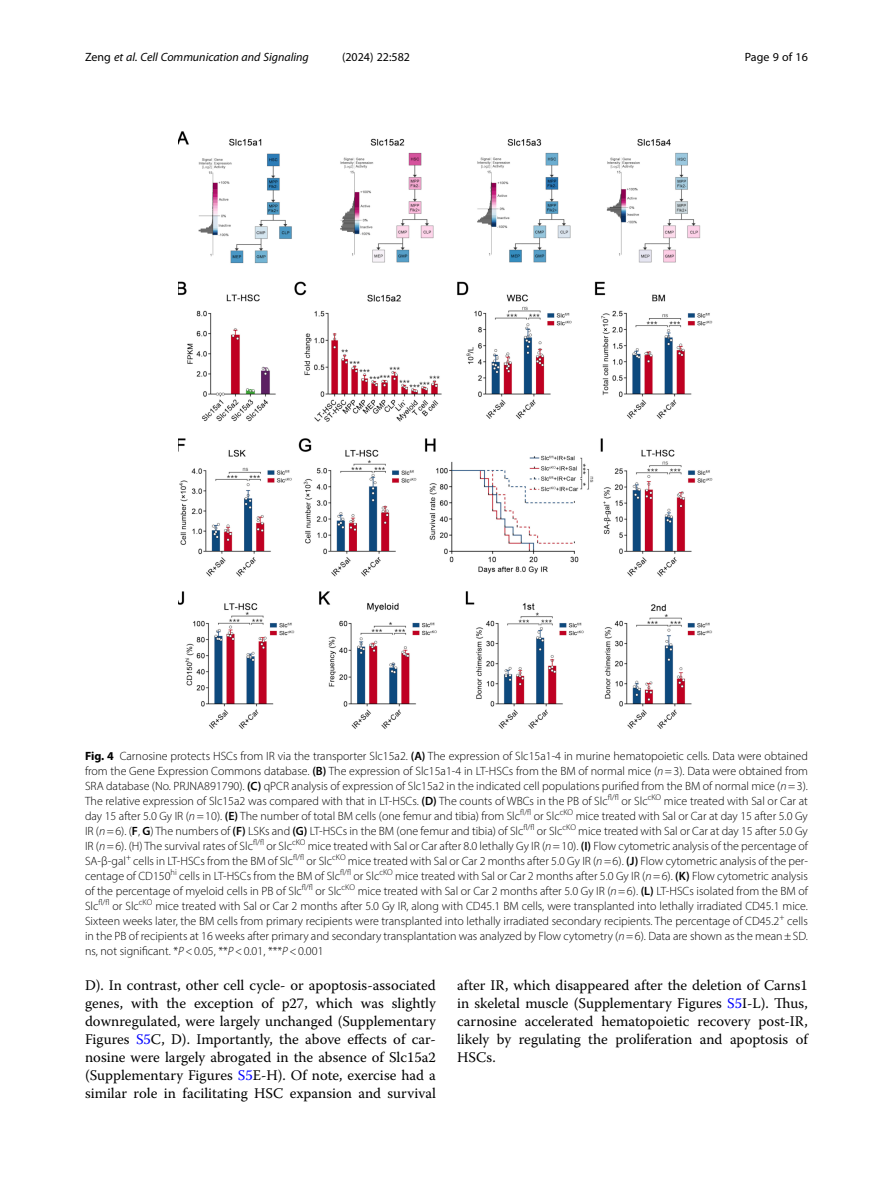
<style>
.page{position:relative;width:893px;height:1191px;background:#fff}
.page>*{position:absolute;margin:0;border:0;box-sizing:border-box;transform-origin:0 0}
.Body_Text{font:14.7px/18px "Warnock Pro";color:#000;text-align:justify}
.Figure_Caption{font:300 12px/15px "Myriad Pro";color:#000;text-align:justify}
.t1{font:italic 12px "Myriad Pro";color:#000}
.t2{font:12px "Myriad Pro";color:#000}
.s1{font-style:normal}
.s2{font-weight:700}
.s3{font-weight:600}
.s4{font-style:italic}
.s5{color:#00f}
</style>
<div class="page">
<img style="left:179px;top:131px;width:534px;height:598px">
<p class="t1" style="left:85px;top:50px;width:225px"><span class="s1">Zeng</span> et al. Cell Communication and Signaling</p>
<p class="t2" style="left:342px;top:50px;width:70px">(2024) 22:582</p>
<p class="t2" style="left:745px;top:50px;width:65px">Page 9 of 16</p>
<p class="Figure_Caption" style="left:85px;top:748px;width:724px"><span class="s2">Fig. 4</span> Carnosine protects HSCs from IR via the transporter Slc15a2. <span class="s3">(A)</span> The expression of Slc15a1-4 in murine hematopoietic cells. Data were obtained from the Gene Expression Commons database. <span class="s3">(B)</span> The expression of Slc15a1-4 in LT-HSCs from the BM of normal mice (<span class="s4">n</span>=3). Data were obtained from SRA database (No. PRJNA891790). <span class="s3">(C)</span> qPCR analysis of expression of Slc15a2 in the indicated cell populations purified from the BM of normal mice (<span class="s4">n</span>=3).<br>The relative expression of Slc15a2 was compared with that in LT-HSCs. <span class="s3">(D)</span> The counts of WBCs in the PB of Slc<sup>fl/fl</sup> or Slc<sup>cKO</sup> mice treated with Sal or Car at day 15 after 5.0 Gy IR (<span class="s4">n</span>=10). <span class="s3">(E)</span> The number of total BM cells (one femur and tibia) from Slc<sup>fl/fl</sup> or Slc<sup>cKO</sup> mice treated with Sal or Car at day 15 after 5.0 Gy IR (<span class="s4">n</span>=6). (<span class="s3">F</span>, <span class="s3">G</span>) The numbers of <span class="s3">(F)</span> LSKs and <span class="s3">(G)</span> LT-HSCs in the BM (one femur and tibia) of Slc<sup>fl/fl</sup> or Slc<sup>cKO</sup> mice treated with Sal or Car at day 15 after 5.0 Gy IR (<span class="s4">n</span>=6). (H) The survival rates of Slc<sup>fl/fl</sup> or Slc<sup>cKO</sup> mice treated with Sal or Car after 8.0 lethally Gy IR (<span class="s4">n</span>=10). <span class="s3">(I)</span> Flow cytometric analysis of the percentage of SA-β-gal<sup>+</sup> cells in LT-HSCs from the BM of Slc<sup>fl/fl</sup> or Slc<sup>cKO</sup> mice treated with Sal or Car 2 months after 5.0 Gy IR (<span class="s4">n</span>=6). <span class="s3">(J)</span> Flow cytometric analysis of the per&shy;centage of CD150<sup>hi</sup> cells in LT-HSCs from the BM of Slc<sup>fl/fl</sup> or Slc<sup>cKO</sup> mice treated with Sal or Car 2 months after 5.0 Gy IR (<span class="s4">n</span>=6). <span class="s3">(K)</span> Flow cytometric analysis of the percentage of myeloid cells in PB of Slc<sup>fl/fl</sup> or Slc<sup>cKO</sup> mice treated with Sal or Car 2 months after 5.0 Gy IR (<span class="s4">n</span>=6). <span class="s3">(L)</span> LT-HSCs isolated from the BM of Slc<sup>fl/fl</sup> or Slc<sup>cKO</sup> mice treated with Sal or Car 2 months after 5.0 Gy IR, along with CD45.1 BM cells, were transplanted into lethally irradiated CD45.1 mice.<br>Sixteen weeks later, the BM cells from primary recipients were transplanted into lethally irradiated secondary recipients. The percentage of CD45.2<sup>+</sup> cells in the PB of recipients at 16 weeks after primary and secondary transplantation was analyzed by Flow cytometry (<span class="s4">n</span>=6). Data are shown as the mean±SD. ns, not significant. *<span class="s4">P</span>&lt;0.05, **<span class="s4">P</span>&lt;0.01, ***<span class="s4">P</span>&lt;0.001</p>
<p class="Body_Text" style="left:85px;top:976px;width:352px">D). In contrast, other cell cycle- or apoptosis-associated genes, with the exception of p27, which was slightly downregulated, were largely unchanged (Supplementary Figures <span class="s5">S5</span>C, D). Importantly, the above effects of car&shy;nosine were largely abrogated in the absence of Slc15a2 (Supplementary Figures <span class="s5">S5</span>E-H). Of note, exercise had a similar role in facilitating HSC expansion and survival</p>
<p class="Body_Text" style="left:457px;top:976px;width:352px">after IR, which disappeared after the deletion of Carns1 in skeletal muscle (Supplementary Figures <span class="s5">S5</span>I-L). Thus, carnosine accelerated hematopoietic recovery post-IR, likely by regulating the proliferation and apoptosis of HSCs.</p>
</div>
